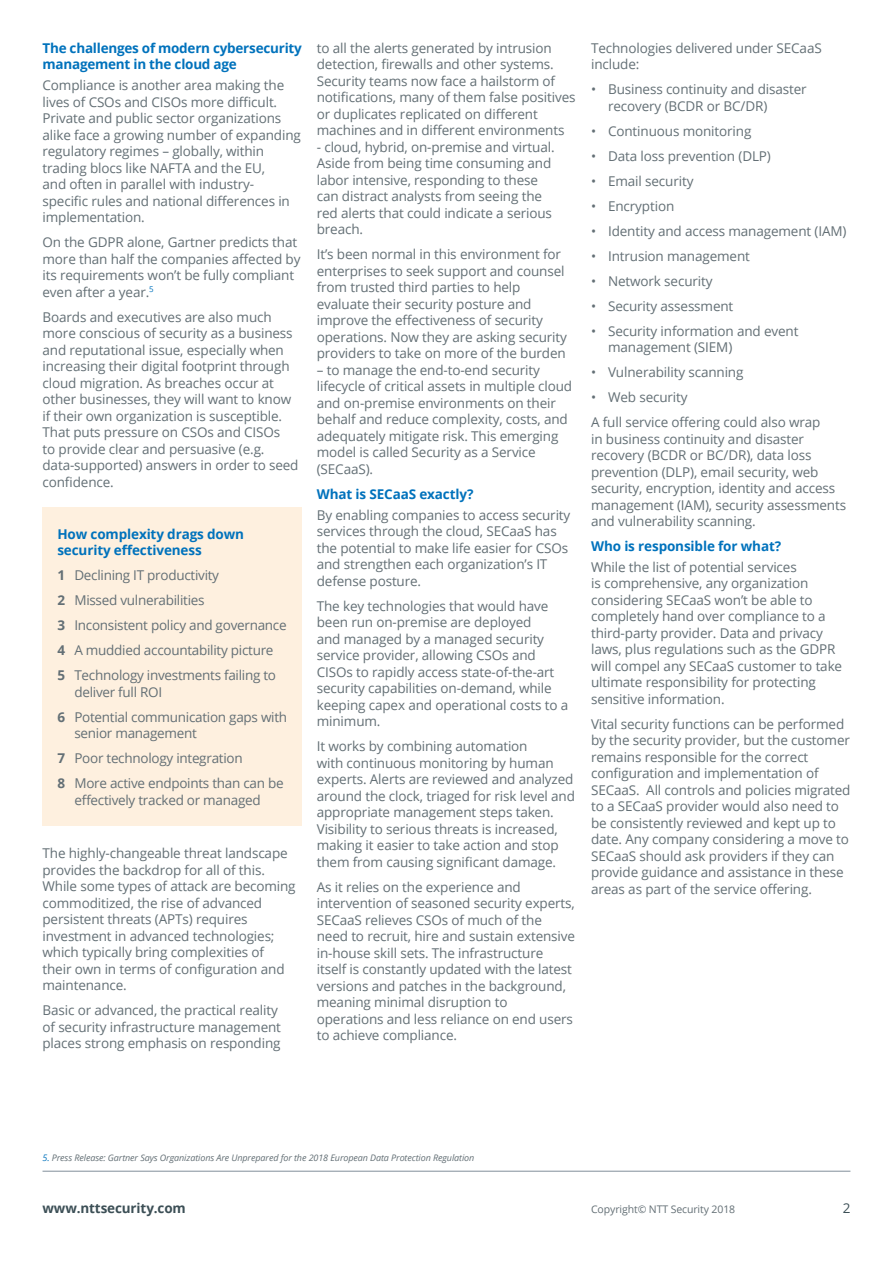
<style>
.page{position:relative;width:893px;height:1263px;background:#fff}
.page>*{position:absolute;margin:0;border:0;box-sizing:border-box;transform-origin:0 0}
.t1{font:13.5px/16.5px "Open Sans";letter-spacing:-.01em;color:#636f75}
.t2{font:700 13.5px/16.5px "Open Sans";letter-spacing:-.01em;color:#0072bc}
.t3{font:700 13.5px "Open Sans";letter-spacing:-.01em;color:#3c4f56}
.t4{font:13.5px "Open Sans";color:#3c4f56}
.t5{font:10.5px "Open Sans";letter-spacing:-.01em;color:#636f75}
.t6{font:italic 9px "Open Sans";letter-spacing:-.01em;color:#636f75}
.s1{font-weight:700}
.s2{color:#0072bc}
</style>
<div class="page">
<hr style="left:43px;top:1171px;width:807px;height:1px;background:#828f9a">
<div style="left:43px;top:507px;width:259px;height:319px;background:#fef0df"></div>
<p class="t2" style="left:43px;top:39px;width:261px">The challenges of modern cybersecurity management in the cloud age</p>
<p class="t1" style="left:43px;top:77px;width:260px">Compliance is another area making the lives of CSOs and CISOs more difficult.<br>Private and public sector organizations alike face a growing number of expanding regulatory regimes – globally, within trading blocs like NAFTA and the EU,<br>and often in parallel with industry&shy;specific rules and national differences in implementation.</p>
<p class="t1" style="left:43px;top:234px;width:259px">On the GDPR alone, Gartner predicts that more than half the companies affected by its requirements won’t be fully compliant even after a year.<sup>5</sup></p>
<p class="t1" style="left:43px;top:308px;width:258px">Boards and executives are also much more conscious of security as a business and reputational issue, especially when increasing their digital footprint through cloud migration. As breaches occur at other businesses, they will want to know if their own organization is susceptible.<br>That puts pressure on CSOs and CISOs<br>to provide clear and persuasive (e.g. data-supported) answers in order to seed confidence.</p>
<p class="t2" style="left:57px;top:525px;width:188px">How complexity drags down security effectiveness</p>
<p class="t1" style="left:57px;top:562px;width:231px;line-height:25px"><span class="s1">1</span> Declining IT productivity<br><span class="s1">2</span> Missed vulnerabilities<br><span class="s1">3</span> Inconsistent policy and governance<br><span class="s1">4</span> A muddied accountability picture<br><span class="s1">5</span> Technology investments failing to</p>
<p class="t1" style="left:57px;top:679px;width:231px;line-height:25px;text-indent:17px">deliver full ROI<br><span class="s1">6</span> Potential communication gaps with</p>
<p class="t1" style="left:57px;top:720px;width:228px;line-height:25px;text-indent:17px">senior management<br><span class="s1">7</span> Poor technology integration<br><span class="s1">8</span> More active endpoints than can be</p>
<p class="t1" style="left:74px;top:791px;width:188px">effectively tracked or managed</p>
<p class="t1" style="left:43px;top:845px;width:255px">The highly-changeable threat landscape provides the backdrop for all of this.<br>While some types of attack are becoming commoditized, the rise of advanced persistent threats (APTs) requires investment in advanced technologies; which typically bring complexities of their own in terms of configuration and maintenance.</p>
<p class="t1" style="left:43px;top:1002px;width:240px">Basic or advanced, the practical reality of security infrastructure management places strong emphasis on responding</p>
<p class="t1" style="left:317px;top:39px;width:260px">to all the alerts generated by intrusion detection, firewalls and other systems.<br>Security teams now face a hailstorm of notifications, many of them false positives or duplicates replicated on different machines and in different environments</p>
<p class="t1" style="left:317px;top:138px;width:239px">- cloud, hybrid, on-premise and virtual.<br>Aside from being time consuming and labor intensive, responding to these can distract analysts from seeing the red alerts that could indicate a serious breach.</p>
<p class="t1" style="left:317px;top:246px;width:252px">It’s been normal in this environment for enterprises to seek support and counsel from trusted third parties to help evaluate their security posture and improve the effectiveness of security operations. Now they are asking security providers to take on more of the burden</p>
<p class="t1" style="left:317px;top:361px;width:257px">– to manage the end-to-end security lifecycle of critical assets in multiple cloud and on-premise environments on their behalf and reduce complexity, costs, and adequately mitigate risk. This emerging model is called Security as a Service (SECaaS).</p>
<p class="t2" style="left:317px;top:485px;width:158px">What is SECaaS exactly?</p>
<p class="t1" style="left:317px;top:506px;width:255px">By enabling companies to access security services through the cloud, SECaaS has the potential to make life easier for CSOs and strengthen each organization’s IT defense posture.</p>
<p class="t1" style="left:317px;top:597px;width:253px">The key technologies that would have been run on-premise are deployed<br>and managed by a managed security service provider, allowing CSOs and CISOs to rapidly access state-of-the-art security capabilities on-demand, while keeping capex and operational costs to a minimum.</p>
<p class="t1" style="left:317px;top:737px;width:260px">It works by combining automation<br>with continuous monitoring by human experts. Alerts are reviewed and analyzed around the clock, triaged for risk level and appropriate management steps taken.<br>Visibility to serious threats is increased, making it easier to take action and stop them from causing significant damage.</p>
<p class="t1" style="left:317px;top:878px;width:260px">As it relies on the experience and intervention of seasoned security experts, SECaaS relieves CSOs of much of the need to recruit, hire and sustain extensive in-house skill sets. The infrastructure itself is constantly updated with the latest versions and patches in the background, meaning minimal disruption to operations and less reliance on end users to achieve compliance.</p>
<p class="t1" style="left:591px;top:39px;width:232px">Technologies delivered under SECaaS include:</p>
<p class="t1" style="left:608px;top:81px;width:200px;text-indent:-17px">• Business continuity and disaster recovery (BCDR or BC/DR)</p>
<p class="t1" style="left:591px;top:122px;width:162px">• Continuous monitoring</p>
<p class="t1" style="left:591px;top:147px;width:181px">• Data loss prevention (DLP)</p>
<p class="t1" style="left:591px;top:172px;width:104px">• Email security</p>
<p class="t1" style="left:591px;top:197px;width:85px">• Encryption</p>
<p class="t1" style="left:591px;top:222px;width:257px">• Identity and access management (IAM)</p>
<p class="t1" style="left:591px;top:247px;width:160px">• Intrusion management</p>
<p class="t1" style="left:591px;top:272px;width:123px">• Network security</p>
<p class="t1" style="left:591px;top:297px;width:144px">• Security assessment</p>
<p class="t1" style="left:608px;top:322px;width:192px;text-indent:-17px">• Security information and event management (SIEM)</p>
<p class="t1" style="left:591px;top:364px;width:154px">• Vulnerability scanning</p>
<p class="t1" style="left:591px;top:384px;width:231px;line-height:25px">• Web security<br>A full service offering could also wrap</p>
<p class="t1" style="left:591px;top:430px;width:257px">in business continuity and disaster recovery (BCDR or BC/DR), data loss prevention (DLP), email security, web security, encryption, identity and access management (IAM), security assessments and vulnerability scanning.</p>
<p class="t2" style="left:591px;top:538px;width:192px">Who is responsible for what?</p>
<p class="t1" style="left:591px;top:558px;width:253px">While the list of potential services<br>is comprehensive, any organization considering SECaaS won’t be able to completely hand over compliance to a third-party provider. Data and privacy laws, plus regulations such as the GDPR will compel any SECaaS customer to take ultimate responsibility for protecting sensitive information.</p>
<p class="t1" style="left:591px;top:715px;width:261px">Vital security functions can be performed by the security provider, but the customer remains responsible for the correct configuration and implementation of SECaaS. All controls and policies migrated to a SECaaS provider would also need to be consistently reviewed and kept up to date. Any company considering a move to SECaaS should ask providers if they can provide guidance and assistance in these areas as part of the service offering.</p>
<p class="t6" style="left:43px;top:1151px;width:433px"><span class="s2">5.</span> Press Release: Gartner Says Organizations Are Unprepared for the 2018 European Data Protection Regulation</p>
<p class="t3" style="left:43px;top:1198px;width:145px">www.nttsecurity.com</p>
<p class="t5" style="left:591px;top:1201px;width:146px">Copyright© NTT Security 2018</p>
<p class="t4" style="left:843px;top:1198px;width:9px">2</p>
</div>
